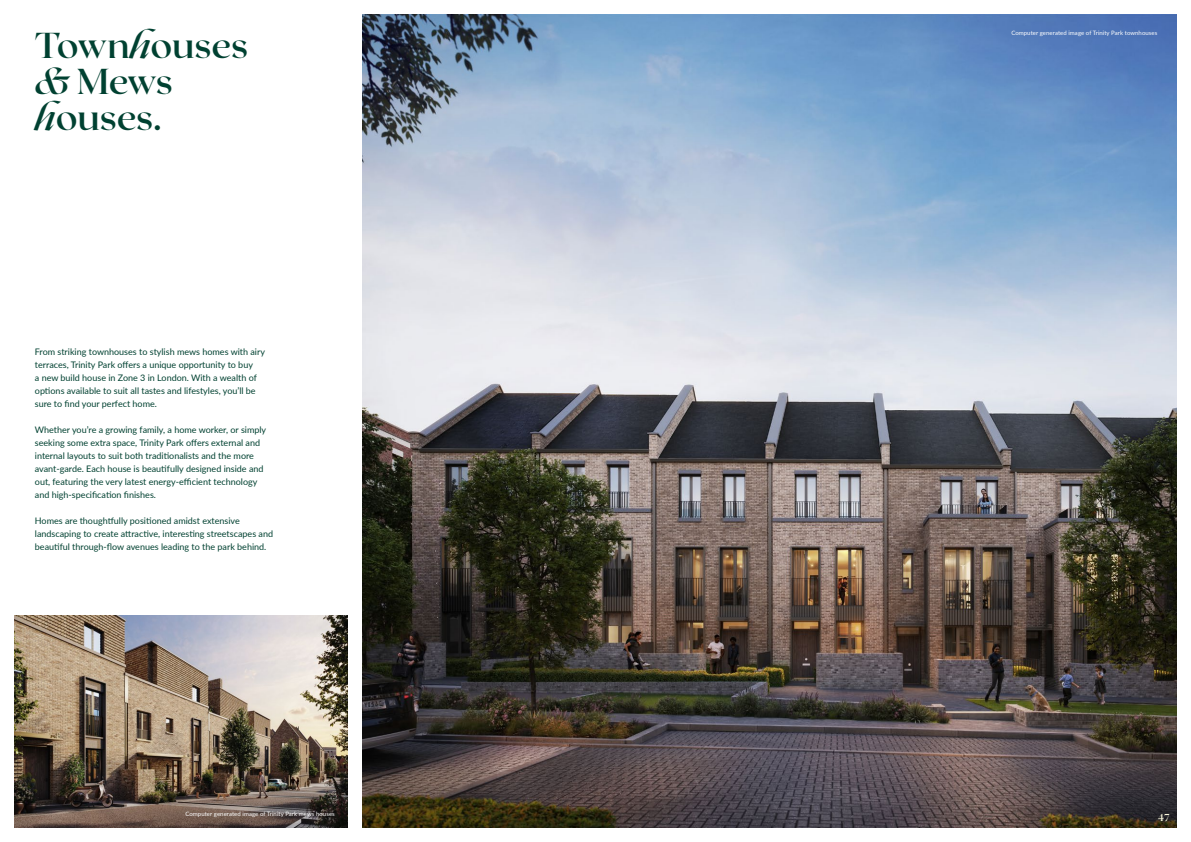
<style>
.page{position:relative;width:1191px;height:842px;background:#fff}
.page>*{position:absolute;margin:0;border:0;box-sizing:border-box;transform-origin:0 0}
.t1{font:600 36px/36px "Roxborough CF";letter-spacing:-.005em;color:#004131}
.t2{font:600 10px "Roxborough CF";color:#fdfade}
.t3{font:9px/13px "Lato";color:#004131}
.t4{font:6px "Lato";letter-spacing:.01em;color:#fff}
.s1{font-style:italic}
</style>
<div class="page">
<img style="left:363px;top:14px;width:813px;height:814px">
<img style="left:14px;top:615px;width:334px;height:213px">
<h1 class="t1" style="left:35px;top:25px;width:215px">Town<span class="s1">h</span>ouses <span class="s1">&amp;</span> Mews <span class="s1">h</span>ouses.</h1>
<p class="t3" style="left:35px;top:344px;width:232px">From striking townhouses to stylish mews homes with airy terraces, Trinity Park offers a unique opportunity to buy<br>a new build house in Zone 3 in London. With a wealth of options available to suit all tastes and lifestyles, you’ll be sure to find your perfect home.</p>
<p class="t3" style="left:35px;top:422px;width:233px">Whether you’re a growing family, a home worker, or simply seeking some extra space, Trinity Park offers external and internal layouts to suit both traditionalists and the more avant-garde. Each house is beautifully designed inside and out, featuring the very latest energy-efficient technology and high-specification finishes.</p>
<p class="t3" style="left:35px;top:513px;width:240px">Homes are thoughtfully positioned amidst extensive landscaping to create attractive, interesting streetscapes and beautiful through-flow avenues leading to the park behind.</p>
<p class="t4" style="left:185px;top:810px;width:151px">Computer generated image of Trinity Park mews houses</p>
<p class="t4" style="left:1011px;top:28px;width:147px">Computer generated image of Trinity Park townhouses</p>
<p class="t2" style="left:1157px;top:809px;width:13px">47</p>
</div>
